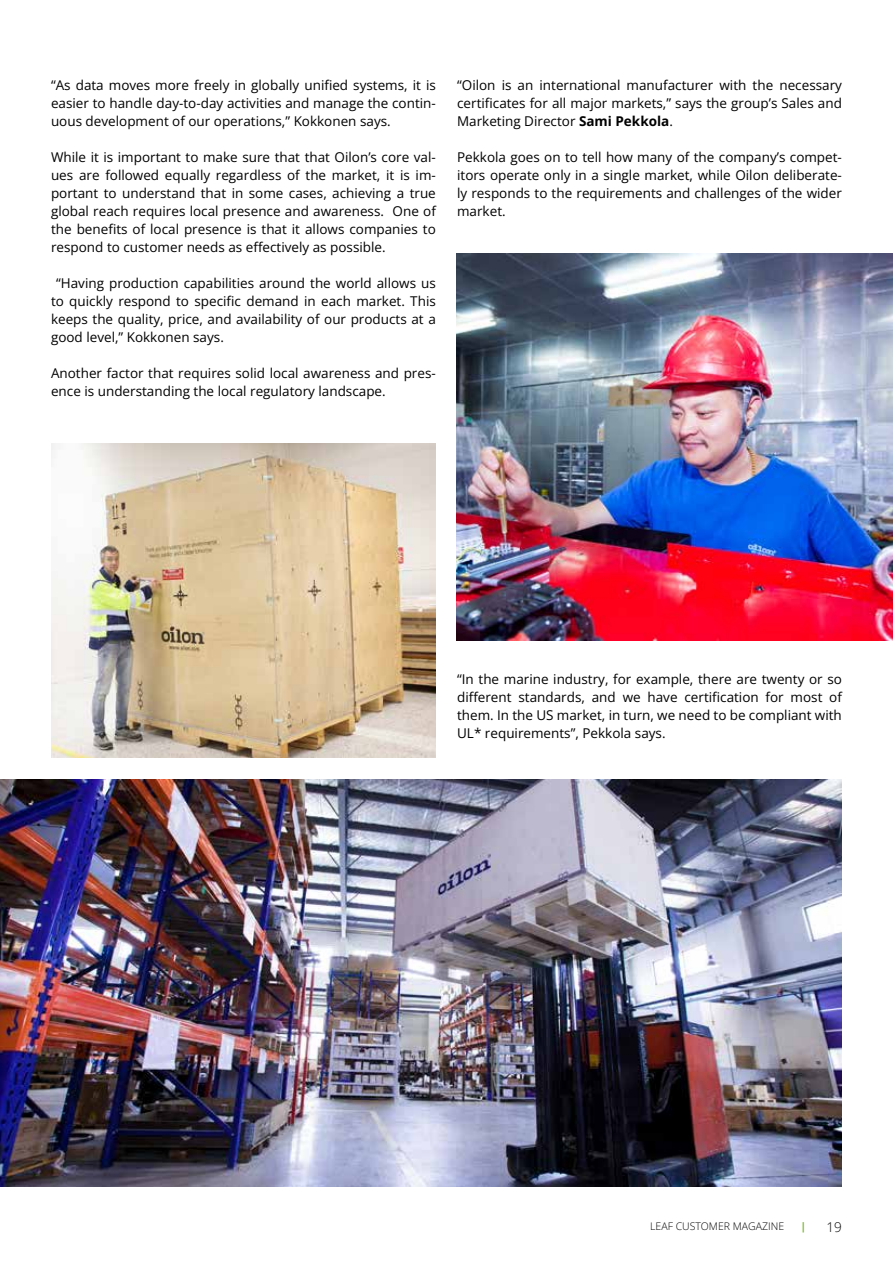
<style>
.page{position:relative;width:893px;height:1263px;background:#fff}
.page>*{position:absolute;margin:0;border:0;box-sizing:border-box;transform-origin:0 0}
.t1{font:13.5px/18px "Open Sans";color:#000;text-align:justify}
.t2{font:300 13.5px "Open Sans";color:#000}
.t3{font:300 10.5px "Open Sans";color:#000}
.t4{font:700 10.5px "Open Sans";color:#76b82a}
.s1{font-weight:700}
</style>
<div class="page">
<img style="left:456px;top:253px;width:437px;height:388px">
<img style="left:0;top:779px;width:842px;height:407px">
<img style="left:52px;top:443px;width:383px;height:314px">
<p class="t1" style="left:51px;top:76px;width:386px">“As data moves more freely in globally unified systems, it is easier to handle day-to-day activities and manage the contin&shy;uous development of our operations,” Kokkonen says.</p>
<p class="t1" style="left:51px;top:148px;width:386px">While it is important to make sure that that Oilon’s core val&shy;ues are followed equally regardless of the market, it is im&shy;portant to understand that in some cases, achieving a true global reach requires local presence and awareness. One of the benefits of local presence is that it allows companies to respond to customer needs as effectively as possible.</p>
<p class="t1" style="left:51px;top:274px;width:386px;text-indent:5px">“Having production capabilities around the world allows us to quickly respond to specific demand in each market. This keeps the quality, price, and availability of our products at a good level,” Kokkonen says.</p>
<p class="t1" style="left:51px;top:364px;width:386px">Another factor that requires solid local awareness and pres&shy;ence is understanding the local regulatory landscape.</p>
<p class="t1" style="left:457px;top:76px;width:386px">“Oilon is an international manufacturer with the necessary certificates for all major markets,” says the group’s Sales and Marketing Director <span class="s1">Sami Pekkola</span>.</p>
<p class="t1" style="left:457px;top:148px;width:386px">Pekkola goes on to tell how many of the company’s compet&shy;itors operate only in a single market, while Oilon deliberate&shy;ly responds to the requirements and challenges of the wider market.</p>
<p class="t1" style="left:457px;top:670px;width:386px">“In the marine industry, for example, there are twenty or so different standards, and we have certification for most of them. In the US market, in turn, we need to be compliant with UL* requirements”, Pekkola says.</p>
<p class="t3" style="left:650px;top:1219px;width:135px">LEAF CUSTOMER MAGAZINE</p>
<p class="t4" style="left:800px;top:1219px;width:7px">|</p>
<p class="t2" style="left:826px;top:1218px;width:17px">19</p>
</div>
